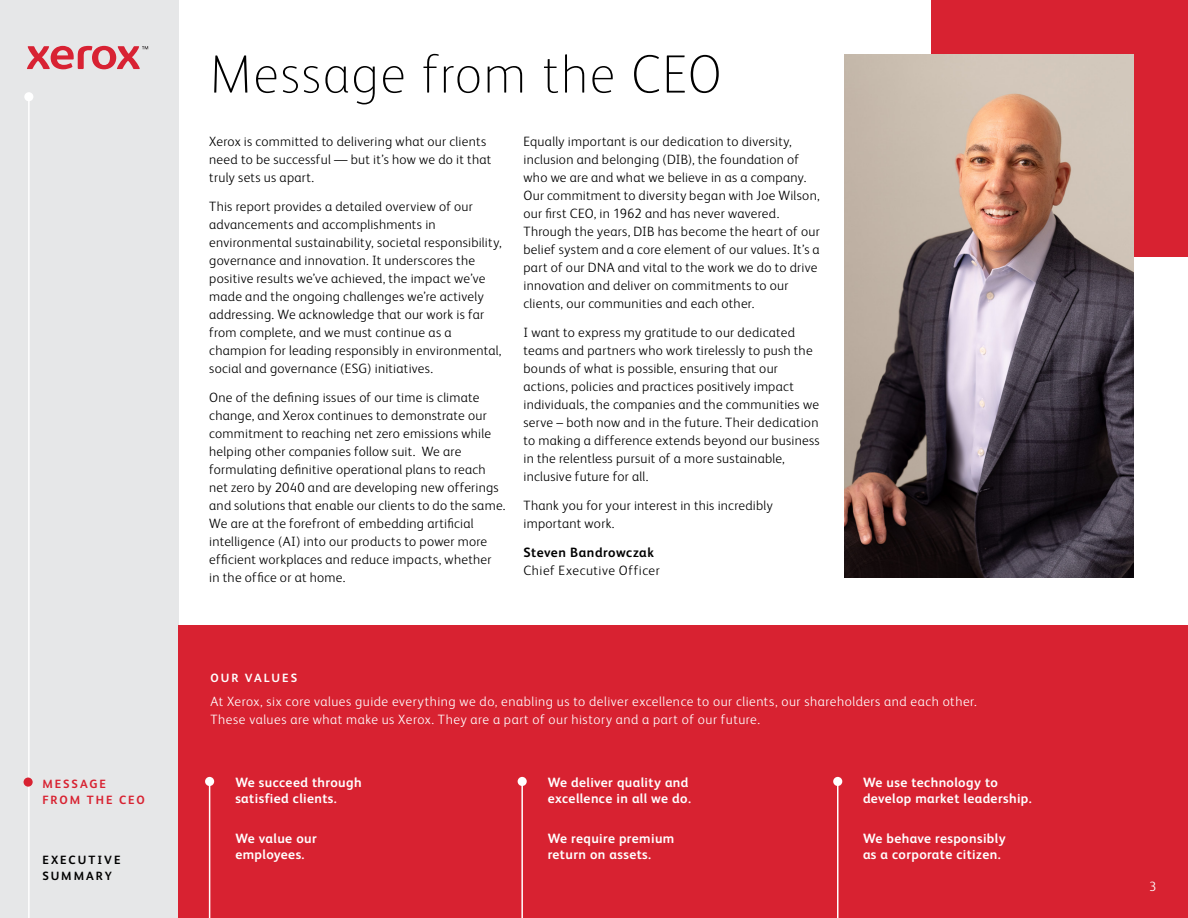
<style>
.page{position:relative;width:1188px;height:918px;background:#fff}
.page>*{position:absolute;margin:0;border:0;box-sizing:border-box;transform-origin:0 0}
.t1{font:100 54px "Xerox Sans";letter-spacing:.025em;color:#000}
.t2{font:300 13.5px/18px "Xerox Sans";letter-spacing:.02em;color:#000}
.t3{font:700 13.5px/16.2px "Xerox Sans";letter-spacing:.03em;color:#fff}
.t4{font:300 13.5px/18px "Xerox Sans";letter-spacing:.04em;color:#fff}
.t5{font:300 13.5px "Xerox Sans";letter-spacing:.04em;color:#000}
.t6{font:700 13.5px "Xerox Sans";letter-spacing:.035em;color:#000}
.t7{font:700 12px/16.5px "Xerox Sans";letter-spacing:.165em;color:#d82231}
.t8{font:700 12px/16.5px "Xerox Sans";letter-spacing:.165em;color:#000}
.t9{font:700 12px "Xerox Sans";letter-spacing:.165em;color:#fff}
</style>
<div class="page">
<div style="left:0;top:0;width:178px;height:918px;background:#e6e7e8"></div>
<hr style="left:28px;top:93px;width:2px;height:825px;background:#fff">
<div style="left:24px;top:92px;width:9px;height:9px;background:#fff;border-radius:50%"></div>
<div style="left:24px;top:778px;width:9px;height:9px;background:#d82231;border-radius:50%"></div>
<svg style="left:27px;top:46px;width:121px;height:23px"></svg>
<div style="left:178px;top:625px;width:1010px;height:293px;background:#d82231"></div>
<div style="left:932px;top:0;width:256px;height:256px;background:#d82231"></div>
<img style="left:845px;top:54px;width:289px;height:524px">
<hr style="left:521px;top:780px;width:2px;height:138px;background:#fff">
<hr style="left:209px;top:780px;width:1px;height:138px;background:#fff">
<hr style="left:837px;top:780px;width:1px;height:138px;background:#fff">
<div style="left:518px;top:777px;width:9px;height:9px;background:#fff;border-radius:50%"></div>
<div style="left:205px;top:777px;width:9px;height:9px;background:#fff;border-radius:50%"></div>
<div style="left:833px;top:777px;width:9px;height:9px;background:#fff;border-radius:50%"></div>
<p class="t7" style="left:42px;top:775px;width:104px">MESSAGE<br>FROM THE CEO</p>
<p class="t8" style="left:42px;top:851px;width:80px">EXECUTIVE<br>SUMMARY</p>
<h1 class="t1" style="left:209px;top:39px;width:514px">Message from the CEO</h1>
<p class="t2" style="left:209px;top:132px;width:284px">Xerox is committed to delivering what our clients need to be successful — but it’s how we do it that truly sets us apart.</p>
<p class="t2" style="left:209px;top:197px;width:294px">This report provides a detailed overview of our advancements and accomplishments in environmental sustainability, societal responsibility, governance and innovation. It underscores the positive results we’ve achieved, the impact we’ve made and the ongoing challenges we’re actively addressing. We acknowledge that our work is far from complete, and we must continue as a champion for leading responsibly in environmental, social and governance (ESG) initiatives.</p>
<p class="t2" style="left:209px;top:388px;width:298px">One of the defining issues of our time is climate change, and Xerox continues to demonstrate our commitment to reaching net zero emissions while helping other companies follow suit. We are formulating definitive operational plans to reach net zero by 2040 and are developing new offerings and solutions that enable our clients to do the same.<br>We are at the forefront of embedding artificial intelligence (AI) into our products to power more efficient workplaces and reduce impacts, whether<br>in the office or at home.</p>
<p class="t2" style="left:523px;top:132px;width:298px">Equally important is our dedication to diversity, inclusion and belonging (DIB), the foundation of who we are and what we believe in as a company.<br>Our commitment to diversity began with Joe Wilson, our first CEO, in 1962 and has never wavered.<br>Through the years, DIB has become the heart of our belief system and a core element of our values. It’s a part of our DNA and vital to the work we do to drive innovation and deliver on commitments to our clients, our communities and each other.</p>
<p class="t2" style="left:523px;top:323px;width:298px">I want to express my gratitude to our dedicated teams and partners who work tirelessly to push the bounds of what is possible, ensuring that our actions, policies and practices positively impact individuals, the companies and the communities we serve – both now and in the future. Their dedication to making a difference extends beyond our business in the relentless pursuit of a more sustainable, inclusive future for all.</p>
<p class="t2" style="left:523px;top:496px;width:251px">Thank you for your interest in this incredibly important work.</p>
<p class="t6" style="left:523px;top:543px;width:132px">Steven Bandrowczak</p>
<p class="t5" style="left:523px;top:561px;width:138px">Chief Executive Officer</p>
<p class="t9" style="left:210px;top:670px;width:88px">OUR VALUES</p>
<p class="t4" style="left:210px;top:692px;width:768px">At Xerox, six core values guide everything we do, enabling us to deliver excellence to our clients, our shareholders and each other.<br>These values are what make us Xerox. They are a part of our history and a part of our future.</p>
<p class="t3" style="left:235px;top:774px;width:128px">We succeed through satisfied clients.</p>
<p class="t3" style="left:235px;top:829px;width:83px">We value our employees.</p>
<p class="t3" style="left:548px;top:774px;width:145px">We deliver quality and excellence in all we do.</p>
<p class="t3" style="left:548px;top:829px;width:128px">We require premium return on assets.</p>
<p class="t3" style="left:863px;top:774px;width:170px">We use technology to develop market leadership.</p>
<p class="t3" style="left:863px;top:829px;width:144px">We behave responsibly as a corporate citizen.</p>
<p class="t4" style="left:1149px;top:876px;width:9px">3</p>
</div>
